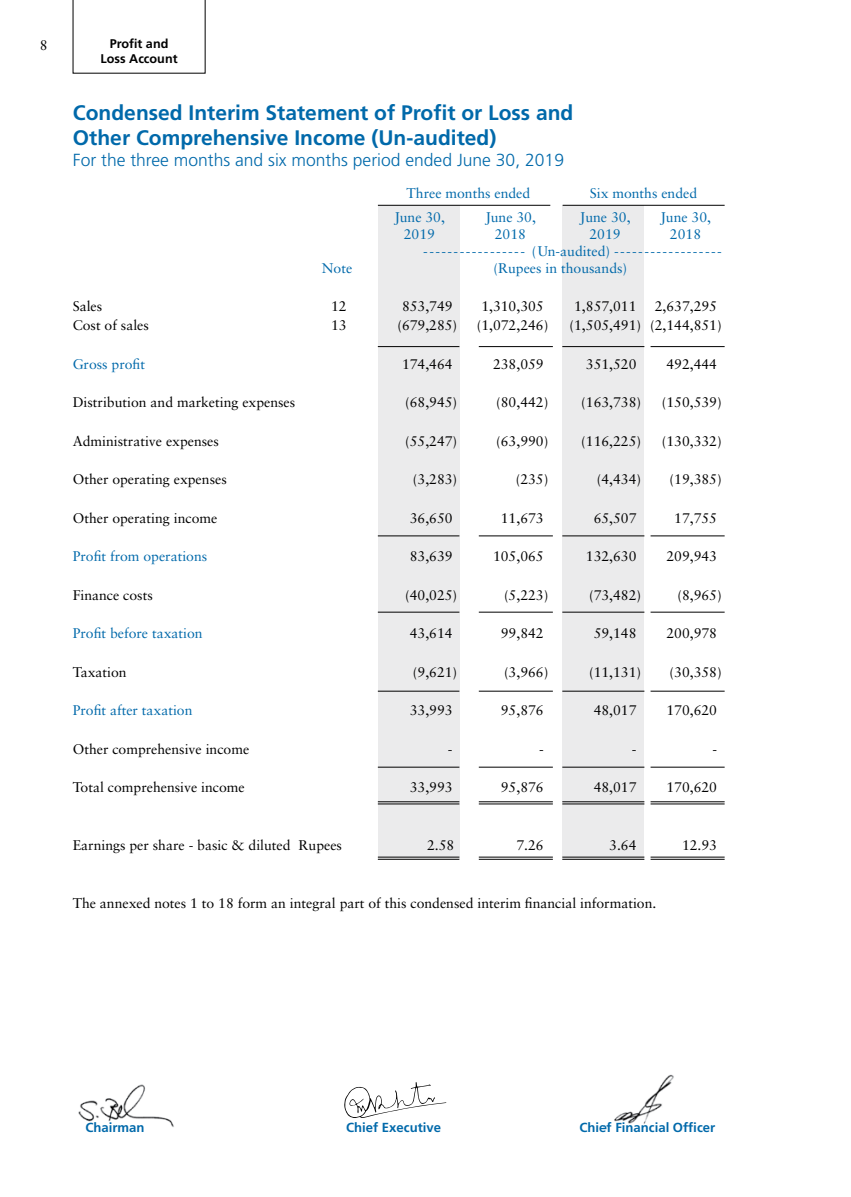
<style>
.page{position:relative;width:851px;height:1197px;background:#fff}
.page>*{position:absolute;margin:0;border:0;box-sizing:border-box;transform-origin:0 0}
.t1{font:700 21px/25.2px "Frutiger";color:#0069aa}
.t2{font:300 17.5px "Frutiger";color:#0069aa}
.t3{font:14px "Sabon LT Std";color:#000}
.t4{font:14px/16.8px "Sabon LT Std";color:#0069aa}
.t5{font:700 13.12px "Frutiger";color:#0069aa}
.t6{font:700 12.6px/15px "Frutiger";color:#000;text-align:center}
</style>
<div class="page">
<svg style="left:73px;top:0;width:132px;height:74px"></svg>
<div style="left:562px;top:205px;width:81px;height:655px;background:#ebebec"></div>
<div style="left:378px;top:205px;width:81px;height:654px;background:#ebebec"></div>
<hr style="left:650px;top:346px;width:74px;height:1px;background:#000">
<hr style="left:562px;top:346px;width:82px;height:1px;background:#000">
<hr style="left:479px;top:346px;width:74px;height:1px;background:#000">
<hr style="left:378px;top:346px;width:81px;height:1px;background:#000">
<hr style="left:650px;top:535px;width:74px;height:1px;background:#000">
<hr style="left:562px;top:535px;width:82px;height:1px;background:#000">
<hr style="left:479px;top:535px;width:74px;height:1px;background:#000">
<hr style="left:378px;top:535px;width:81px;height:1px;background:#000">
<hr style="left:650px;top:612px;width:74px;height:1px;background:#000">
<hr style="left:562px;top:612px;width:82px;height:1px;background:#000">
<hr style="left:479px;top:612px;width:74px;height:1px;background:#000">
<hr style="left:378px;top:612px;width:81px;height:1px;background:#000">
<hr style="left:650px;top:691px;width:74px;height:1px;background:#000">
<hr style="left:562px;top:691px;width:82px;height:1px;background:#000">
<hr style="left:479px;top:691px;width:74px;height:1px;background:#000">
<hr style="left:378px;top:691px;width:81px;height:1px;background:#000">
<hr style="left:650px;top:767px;width:74px;height:1px;background:#000">
<hr style="left:562px;top:767px;width:82px;height:1px;background:#000">
<hr style="left:479px;top:767px;width:74px;height:1px;background:#000">
<hr style="left:378px;top:767px;width:81px;height:1px;background:#000">
<hr style="left:650px;top:801px;width:74px;height:1px;background:#000">
<hr style="left:562px;top:801px;width:82px;height:1px;background:#000">
<hr style="left:479px;top:801px;width:74px;height:1px;background:#000">
<hr style="left:378px;top:801px;width:81px;height:1px;background:#000">
<hr style="left:650px;top:804px;width:74px;height:1px;background:#000">
<hr style="left:562px;top:804px;width:82px;height:1px;background:#000">
<hr style="left:479px;top:804px;width:74px;height:1px;background:#000">
<hr style="left:378px;top:804px;width:81px;height:1px;background:#000">
<hr style="left:650px;top:857px;width:74px;height:1px;background:#000">
<hr style="left:562px;top:857px;width:82px;height:1px;background:#000">
<hr style="left:479px;top:857px;width:74px;height:1px;background:#000">
<hr style="left:378px;top:857px;width:81px;height:1px;background:#000">
<hr style="left:650px;top:859px;width:74px;height:1px;background:#000">
<hr style="left:562px;top:859px;width:82px;height:1px;background:#000">
<hr style="left:479px;top:859px;width:74px;height:1px;background:#000">
<hr style="left:378px;top:859px;width:81px;height:1px;background:#000">
<hr style="left:562px;top:205px;width:162px;height:1px;background:#000">
<hr style="left:378px;top:205px;width:172px;height:1px;background:#000">
<svg style="left:344px;top:1082px;width:102px;height:36px"></svg>
<img style="left:614px;top:1074px;width:60px;height:50px">
<img style="left:78px;top:1084px;width:96px;height:43px">
<p class="t3" style="left:40px;top:37px;width:9px">8</p>
<p class="t6" style="left:101px;top:36px;width:78px">Profit and<br>Loss Account</p>
<h1 class="t1" style="left:73px;top:100px;width:502px">Condensed Interim Statement of Profit or Loss and<br>Other Comprehensive Income (Un-audited)</h1>
<p class="t2" style="left:73px;top:150px;width:492px">For the three months and six months period ended June 30, 2019</p>
<p class="t4" style="left:406px;top:185px;width:125px">Three months ended</p>
<p class="t4" style="left:589px;top:185px;width:109px">Six months ended</p>
<p class="t4" style="left:394px;top:209px;width:52px">June 30,</p>
<p class="t4" style="left:485px;top:209px;width:52px">June 30,</p>
<p class="t4" style="left:580px;top:209px;width:52px">June 30,</p>
<p class="t4" style="left:660px;top:209px;width:52px">June 30,</p>
<p class="t4" style="left:404px;top:225px;width:33px">2019</p>
<p class="t4" style="left:495px;top:225px;width:33px">2018</p>
<p class="t4" style="left:589px;top:225px;width:33px">2019</p>
<p class="t4" style="left:423px;top:225px;width:300px;text-indent:247px">2018 ----------------- (Un-audited) ------------------</p>
<p class="t4" style="left:322px;top:259px;width:32px">Note</p>
<p class="t4" style="left:493px;top:259px;width:135px">(Rupees in thousands)</p>
<p class="t3" style="left:73px;top:298px;width:31px">Sales</p>
<p class="t3" style="left:331px;top:298px;width:17px">12</p>
<p class="t3" style="left:402px;top:298px;width:52px">853,749</p>
<p class="t3" style="left:481px;top:298px;width:64px">1,310,305</p>
<p class="t3" style="left:574px;top:298px;width:64px">1,857,011</p>
<p class="t3" style="left:654px;top:298px;width:64px">2,637,295</p>
<p class="t3" style="left:73px;top:317px;width:78px">Cost of sales</p>
<p class="t3" style="left:331px;top:317px;width:17px">13</p>
<p class="t3" style="left:397px;top:317px;width:61px">(679,285)</p>
<p class="t3" style="left:476px;top:317px;width:73px">(1,072,246)</p>
<p class="t3" style="left:569px;top:317px;width:154px">(1,505,491) (2,144,851)</p>
<p class="t4" style="left:73px;top:355px;width:74px">Gross profit</p>
<p class="t3" style="left:402px;top:356px;width:52px">174,464</p>
<p class="t3" style="left:493px;top:356px;width:52px">238,059</p>
<p class="t3" style="left:586px;top:356px;width:52px">351,520</p>
<p class="t3" style="left:666px;top:356px;width:52px">492,444</p>
<p class="t3" style="left:73px;top:394px;width:224px">Distribution and marketing expenses</p>
<p class="t3" style="left:405px;top:394px;width:54px">(68,945)</p>
<p class="t3" style="left:496px;top:394px;width:54px">(80,442)</p>
<p class="t3" style="left:581px;top:394px;width:61px">(163,738)</p>
<p class="t3" style="left:661px;top:394px;width:61px">(150,539)</p>
<p class="t3" style="left:73px;top:433px;width:148px">Administrative expenses</p>
<p class="t3" style="left:405px;top:433px;width:54px">(55,247)</p>
<p class="t3" style="left:496px;top:433px;width:54px">(63,990)</p>
<p class="t3" style="left:581px;top:433px;width:61px">(116,225)</p>
<p class="t3" style="left:661px;top:433px;width:61px">(130,332)</p>
<p class="t3" style="left:73px;top:471px;width:156px">Other operating expenses</p>
<p class="t3" style="left:413px;top:471px;width:46px">(3,283)</p>
<p class="t3" style="left:515px;top:471px;width:34px">(235)</p>
<p class="t3" style="left:596px;top:471px;width:46px">(4,434)</p>
<p class="t3" style="left:669px;top:471px;width:54px">(19,385)</p>
<p class="t3" style="left:73px;top:510px;width:146px">Other operating income</p>
<p class="t3" style="left:410px;top:510px;width:44px">36,650</p>
<p class="t3" style="left:501px;top:510px;width:44px">11,673</p>
<p class="t3" style="left:593px;top:510px;width:44px">65,507</p>
<p class="t3" style="left:674px;top:510px;width:44px">17,755</p>
<p class="t4" style="left:73px;top:548px;width:136px">Profit from operations</p>
<p class="t3" style="left:410px;top:548px;width:44px">83,639</p>
<p class="t3" style="left:493px;top:548px;width:52px">105,065</p>
<p class="t3" style="left:586px;top:548px;width:52px">132,630</p>
<p class="t3" style="left:666px;top:548px;width:52px">209,943</p>
<p class="t3" style="left:73px;top:587px;width:82px">Finance costs</p>
<p class="t3" style="left:405px;top:587px;width:54px">(40,025)</p>
<p class="t3" style="left:504px;top:587px;width:46px">(5,223)</p>
<p class="t3" style="left:589px;top:587px;width:54px">(73,482)</p>
<p class="t3" style="left:677px;top:587px;width:46px">(8,965)</p>
<p class="t4" style="left:73px;top:625px;width:131px">Profit before taxation</p>
<p class="t3" style="left:410px;top:625px;width:44px">43,614</p>
<p class="t3" style="left:501px;top:625px;width:44px">99,842</p>
<p class="t3" style="left:593px;top:625px;width:44px">59,148</p>
<p class="t3" style="left:666px;top:625px;width:52px">200,978</p>
<p class="t3" style="left:73px;top:664px;width:56px">Taxation</p>
<p class="t3" style="left:413px;top:664px;width:46px">(9,621)</p>
<p class="t3" style="left:504px;top:664px;width:46px">(3,966)</p>
<p class="t3" style="left:589px;top:664px;width:54px">(11,131)</p>
<p class="t3" style="left:669px;top:664px;width:54px">(30,358)</p>
<p class="t4" style="left:73px;top:702px;width:121px">Profit after taxation</p>
<p class="t3" style="left:410px;top:702px;width:44px">33,993</p>
<p class="t3" style="left:501px;top:702px;width:44px">95,876</p>
<p class="t3" style="left:593px;top:702px;width:44px">48,017</p>
<p class="t3" style="left:666px;top:702px;width:52px">170,620</p>
<p class="t3" style="left:73px;top:741px;width:178px">Other comprehensive income</p>
<p class="t3" style="left:448px;top:741px;width:6px">-</p>
<p class="t3" style="left:539px;top:741px;width:6px">-</p>
<p class="t3" style="left:631px;top:741px;width:6px">-</p>
<p class="t3" style="left:712px;top:741px;width:6px">-</p>
<p class="t3" style="left:73px;top:779px;width:174px">Total comprehensive income</p>
<p class="t3" style="left:410px;top:779px;width:44px">33,993</p>
<p class="t3" style="left:501px;top:779px;width:44px">95,876</p>
<p class="t3" style="left:593px;top:779px;width:44px">48,017</p>
<p class="t3" style="left:666px;top:779px;width:52px">170,620</p>
<p class="t3" style="left:73px;top:837px;width:271px">Earnings per share - basic &amp; diluted Rupees</p>
<p class="t3" style="left:427px;top:837px;width:29px">2.58</p>
<p class="t3" style="left:516px;top:837px;width:29px">7.26</p>
<p class="t3" style="left:609px;top:837px;width:29px">3.64</p>
<p class="t3" style="left:682px;top:837px;width:37px">12.93</p>
<p class="t3" style="left:73px;top:895px;width:585px">The annexed notes 1 to 18 form an integral part of this condensed interim financial information.</p>
<p class="t5" style="left:85px;top:1119px;width:61px">Chairman</p>
<p class="t5" style="left:346px;top:1119px;width:96px">Chief Executive</p>
<p class="t5" style="left:579px;top:1119px;width:137px">Chief Financial Officer</p>
</div>
